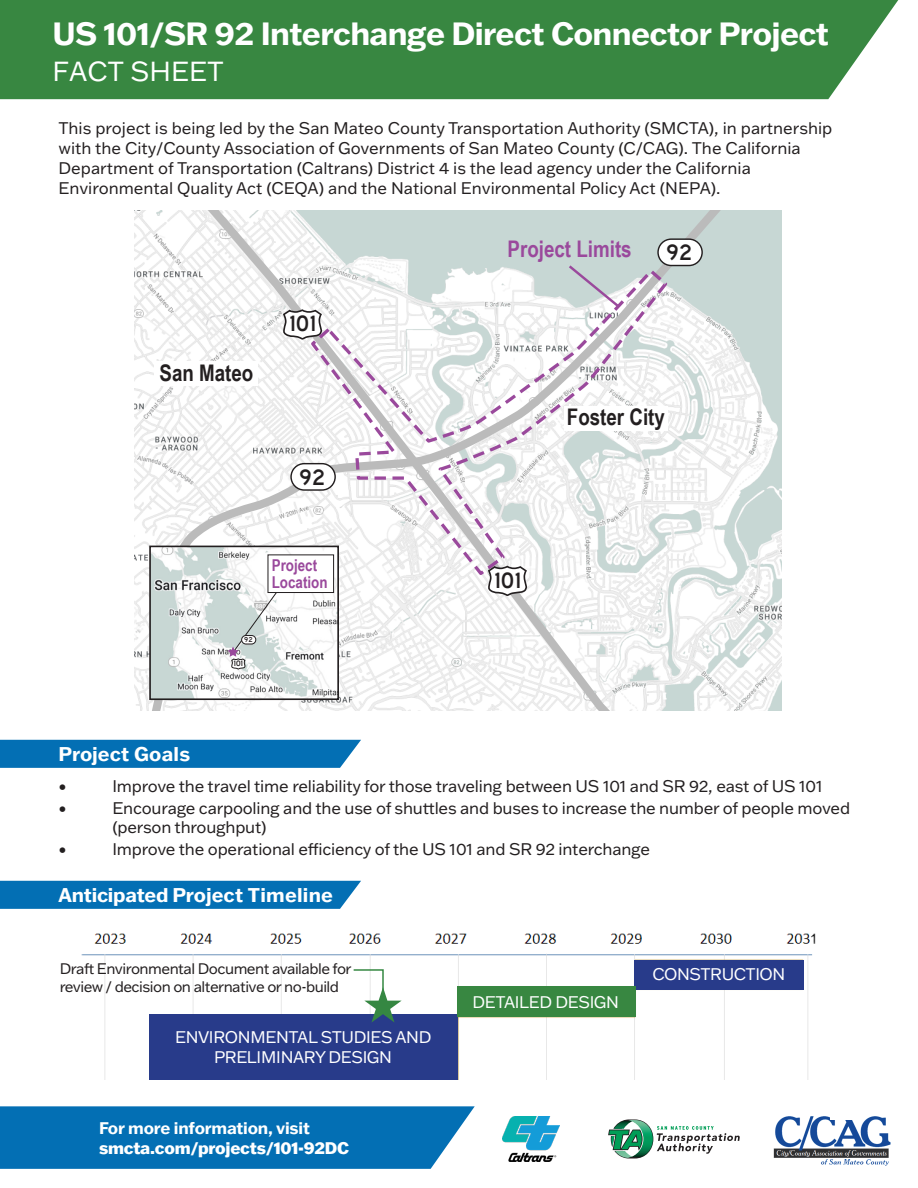
<style>
.page{position:relative;width:918px;height:1188px;background:#fff}
.page>*{position:absolute;margin:0;border:0;box-sizing:border-box;transform-origin:0 0}
.t1{font:700 31.5px "Franklin Gothic ATF";letter-spacing:-.02em;color:#fff}
.t2{font:27px "Franklin Gothic ATF";color:#fff}
.t3{font:700 22.95px "Arial Narrow";color:#231f20}
.t4{font:700 22.95px "Arial Narrow";color:#9a499c}
.t5{font:22.95px "Highway Gothic";color:#231f20}
.t6{font:700 19.5px "Franklin Gothic ATF";color:#fff}
.t7{font:16.5px/19.8px "Franklin Gothic ATF";letter-spacing:-.005em;color:#231f20}
.t8{font:16.5px/19.8px "Franklin Gothic ATF";letter-spacing:-.025em;color:#fff;text-align:center}
.t9{font:800 16.5px/19.8px "Franklin Gothic ATF";letter-spacing:-.015em;color:#fff}
.t10{font:700 16.35px/16.4px "Arial Narrow";color:#9a499c}
.t11{font:15px/18px "Franklin Gothic ATF";letter-spacing:-.035em;color:#231f20}
.t12{font:8.1px "Highway Gothic";color:#231f20}
.t13{font:7.35px "Highway Gothic";color:#231f20}
.s1{font-weight:700}
</style>
<div class="page">
<div style="left:0;top:740px;width:361px;height:28px;background:#036fb4"></div>
<div style="left:0;top:0;width:898px;height:99px;background:#388741"></div>
<div style="left:0;top:1106px;width:459px;height:63px;background:#036fb4"></div>
<div style="left:0;top:881px;width:361px;height:28px;background:#036fb4"></div>
<img style="left:134px;top:211px;width:648px;height:500px">
<svg style="left:146px;top:211px;width:592px;height:500px"></svg>
<svg style="left:152px;top:549px;width:39px;height:148px;fill:#c8d7d4"></svg>
<div style="left:149px;top:546px;width:190px;height:154px;border:2px solid #231f20"></div>
<div style="left:658px;top:239px;width:44px;height:27px;background:#fff;border-radius:13px"></div>
<div style="left:657px;top:238px;width:46px;height:28px;border:1px solid #231f20;border-radius:13px"></div>
<svg style="left:191px;top:211px;width:466px;height:500px"></svg>
<svg style="left:282px;top:308px;width:26px;height:32px"></svg>
<svg style="left:308px;top:264px;width:361px;height:314px"></svg>
<svg style="left:487px;top:565px;width:41px;height:32px"></svg>
<div style="left:564px;top:406px;width:103px;height:24px;background:#fff"></div>
<div style="left:154px;top:362px;width:103px;height:24px;background:#fff"></div>
<img style="left:503px;top:1129px;width:56px;height:33px">
<svg style="left:608px;top:1129px;width:132px;height:30px"></svg>
<img style="left:773px;top:1116px;width:118px;height:50px">
<img style="left:80px;top:933px;width:785px;height:196px">
<div style="left:831px;top:916px;width:33px;height:204px;background:#fff"></div>
<div style="left:634px;top:960px;width:170px;height:30px;background:#283b8a"></div>
<div style="left:149px;top:1015px;width:309px;height:75px;background:#283b8a"></div>
<div style="left:108px;top:1015px;width:41px;height:88px;background:#fff"></div>
<div style="left:76px;top:1080px;width:740px;height:13px;background:#fff"></div>
<div style="left:457px;top:986px;width:179px;height:30px;background:#388741"></div>
<svg style="left:352px;top:968px;width:50px;height:54px"></svg>
<h1 class="t1" style="left:52px;top:12px;width:778px">US 101/SR 92 Interchange Direct Connector Project</h1>
<h2 class="t2" style="left:52px;top:53px;width:173px">FACT SHEET</h2>
<p class="t7" style="left:58px;top:118px;width:775px">This project is being led by the San Mateo County Transportation Authority (SMCTA), in partnership with the City/County Association of Governments of San Mateo County (C/CAG). The California Department of Transportation (Caltrans) District 4 is the lead agency under the California Environmental Quality Act (CEQA) and the National Environmental Policy Act (NEPA).</p>
<p class="t3" style="left:160px;top:355px;width:95px">San Mateo</p>
<p class="t5" style="left:289px;top:311px;width:29px">101</p>
<h2 class="t6" style="left:59px;top:741px;width:133px">Project Goals</h2>
<p class="t5" style="left:299px;top:465px;width:28px">92</p>
<p class="t13" style="left:244px;top:636px;width:10px">92</p>
<p class="t12" style="left:234px;top:659px;width:11px">101</p>
<p class="t10" style="left:272px;top:556px;width:57px">Project<br>Location</p>
<p class="t4" style="left:508px;top:232px;width:126px">Project Limits</p>
<p class="t5" style="left:666px;top:240px;width:28px">92</p>
<p class="t3" style="left:567px;top:399px;width:100px">Foster City</p>
<p class="t5" style="left:494px;top:568px;width:29px">101</p>
<p class="t7" style="left:58px;top:776px;width:10px">•</p>
<p class="t7" style="left:113px;top:776px;width:712px">Improve the travel time reliability for those traveling between US 101 and SR 92, east of US 101</p>
<p class="t7" style="left:58px;top:797px;width:10px">•</p>
<p class="t7" style="left:113px;top:797px;width:739px">Encourage carpooling and the use of shuttles and buses to increase the number of people moved (person throughput)</p>
<p class="t7" style="left:58px;top:838px;width:10px">•</p>
<p class="t7" style="left:113px;top:838px;width:539px">Improve the operational efficiency of the US 101 and SR 92 interchange</p>
<h2 class="t6" style="left:59px;top:882px;width:276px">Anticipated Project Timeline</h2>
<p class="t11" style="left:60px;top:959px;width:293px">Dra˜ Environmental Document available for review / decision on alternative or no-build</p>
<p class="t8" style="left:175px;top:1027px;width:258px">ENVIRONMENTAL STUDIES AND<br>PRELIMINARY DESIGN</p>
<p class="t9" style="left:99px;top:1118px;width:252px"><span class="s1">For more information, visit </span>smcta.com/projects/101-92DC</p>
<p class="t8" style="left:472px;top:991px;width:148px">DETAILED DESIGN</p>
<p class="t8" style="left:652px;top:964px;width:134px">CONSTRUCTION</p>
</div>
